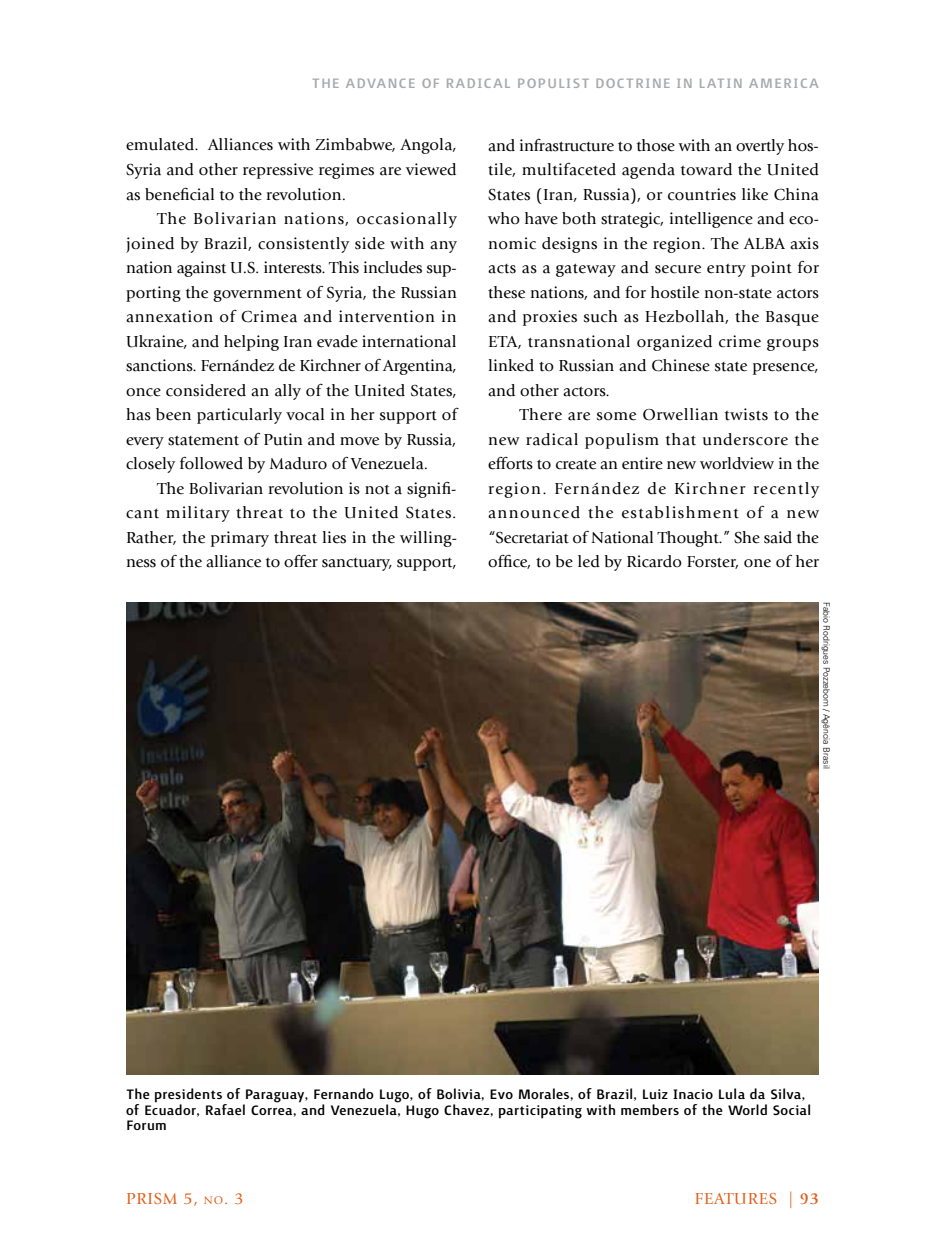
<style>
.page{position:relative;width:945px;height:1260px;background:#fff}
.page>*{position:absolute;margin:0;border:0;box-sizing:border-box;transform-origin:0 0}
.t1{font:500 17.5px/15.8px "Surface";letter-spacing:.02em;color:#000}
.t2{font:500 17.5px "Surface";letter-spacing:.065em;color:#a7a9ac}
.t3{font:16.62px/24.5px "Giovanni Std";letter-spacing:.005em;color:#000;text-align:justify}
.t4{font:16.62px "Giovanni Std";letter-spacing:.05em;color:#de611e}
.t5{font:300 8.75px "Univers LT Std";color:#000}
.s1{font-size:11.72px}
.s2{font-weight:700}
</style>
<div class="page">
<img style="left:126px;top:602px;width:693px;height:473px">
<p class="t2" style="left:312px;top:75px;width:509px">THE ADVANCE OF RADICAL POPULIST DOCTRINE IN LATIN AMERICA</p>
<p class="t3" style="left:126px;top:133px;width:332px">emulated. Alliances with Zimbabwe, Angola, Syria and other repressive regimes are viewed as beneficial to the revolution.</p>
<p class="t3" style="left:126px;top:206px;width:332px;text-indent:32px">The Bolivarian nations, occasionally joined by Brazil, consistently side with any nation against U.S. interests. This includes sup&shy;porting the government of Syria, the Russian annexation of Crimea and intervention in Ukraine, and helping Iran evade international sanctions. Fernández de Kirchner of Argentina, once considered an ally of the United States, has been particularly vocal in her support of every statement of Putin and move by Russia, closely followed by Maduro of Venezuela.</p>
<p class="t3" style="left:126px;top:476px;width:332px;text-indent:32px">The Bolivarian revolution is not a signifi&shy;cant military threat to the United States.<br>Rather, the primary threat lies in the willing&shy;ness of the alliance to offer sanctuary, support,</p>
<p class="t3" style="left:488px;top:133px;width:332px">and infrastructure to those with an overtly hos&shy;tile, multifaceted agenda toward the United States (Iran, Russia), or countries like China who have both strategic, intelligence and eco&shy;nomic designs in the region. The ALBA axis acts as a gateway and secure entry point for these nations, and for hostile non-state actors and proxies such as Hezbollah, the Basque ETA, transnational organized crime groups linked to Russian and Chinese state presence, and other actors.</p>
<p class="t3" style="left:488px;top:403px;width:333px;text-indent:32px">There are some Orwellian twists to the new radical populism that underscore the efforts to create an entire new worldview in the region. Fernández de Kirchner recently announced the establishment of a new “Secretariat of National Thought.” She said the office, to be led by Ricardo Forster, one of her</p>
<p class="t5" style="left:832px;top:602px;width:168px;rotate:90deg">Fabio Rodrigues Pozzebom / Agência Brasil</p>
<p class="t1" style="left:126px;top:1087px;width:687px">The presidents of Paraguay, Fernando Lugo, of Bolivia, Evo Morales, of Brazil, Luiz Inacio Lula da Silva, of Ecuador, Rafael Correa, and Venezuela, Hugo Chavez, participating with members of the World Social<br>Forum</p>
<p class="t4" style="left:126px;top:1189px;width:119px">PRISM 5, <span class="s1">no</span>. 3</p>
<p class="t4" style="left:695px;top:1189px;width:126px">FEATURES | <span class="s2">93</span></p>
</div>
